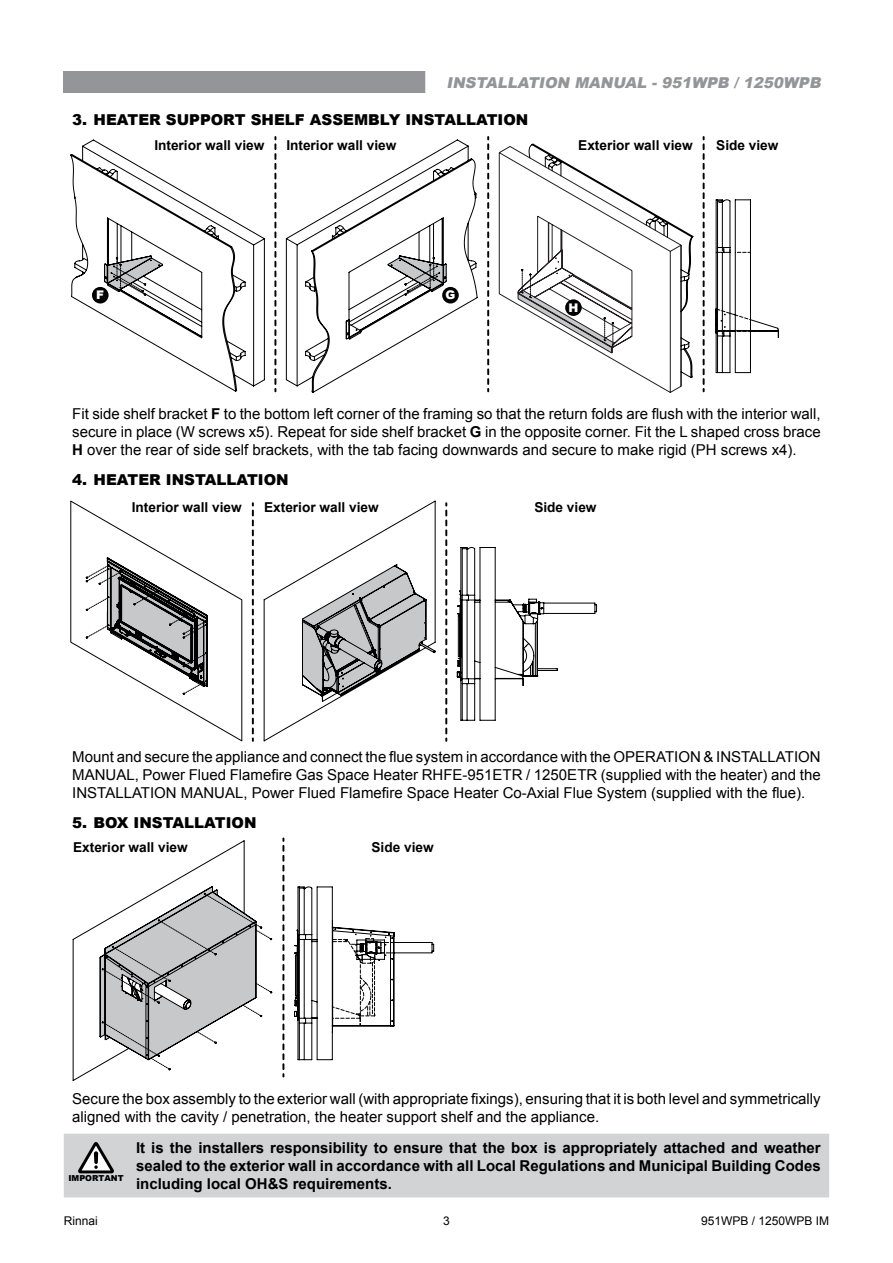
<style>
.page{position:relative;width:893px;height:1263px;background:#fff}
.page>*{position:absolute;margin:0;border:0;box-sizing:border-box;transform-origin:0 0}
.t1{font:15px/18px "Arial";color:#000;text-align:justify}
.t2{font:700 15px/18px "Arial";color:#000;text-align:justify}
.t3{font:900 15px "Arial";color:#000}
.t4{font:italic 900 15px "Arial";color:#939598}
.t5{font:700 13.65px "Arial";color:#000}
.t6{font:12px "Arial";color:#000}
.t7{font:900 11.85px "Arial";color:#fff}
.t8{font:900 8.25px "Arial";color:#000}
.s1{font-weight:700}
</style>
<div class="page">
<div style="left:64px;top:1134px;width:765px;height:63px;background:#d1d3d4"></div>
<svg style="left:78px;top:1142px;width:36px;height:31px"></svg>
<svg style="left:94px;top:1151px;width:4px;height:13px"></svg>
<svg style="left:498px;top:146px;width:183px;height:247px"></svg>
<svg style="left:715px;top:199px;width:64px;height:174px"></svg>
<svg style="left:703px;top:137px;width:2px;height:254px"></svg>
<svg style="left:274px;top:137px;width:2px;height:254px"></svg>
<svg style="left:487px;top:137px;width:2px;height:254px"></svg>
<svg style="left:518px;top:143px;width:176px;height:244px"></svg>
<svg style="left:285px;top:139px;width:193px;height:254px"></svg>
<svg style="left:70px;top:139px;width:195px;height:253px"></svg>
<svg style="left:456px;top:547px;width:141px;height:174px"></svg>
<svg style="left:263px;top:500px;width:173px;height:242px"></svg>
<svg style="left:70px;top:500px;width:173px;height:242px"></svg>
<svg style="left:252px;top:503px;width:2px;height:238px"></svg>
<svg style="left:445px;top:503px;width:2px;height:238px"></svg>
<svg style="left:282px;top:838px;width:2px;height:238px"></svg>
<svg style="left:72px;top:840px;width:201px;height:241px"></svg>
<svg style="left:294px;top:886px;width:140px;height:174px"></svg>
<div style="left:64px;top:71px;width:765px;height:21px;background:#939598"></div>
<div style="left:425px;top:64px;width:417px;height:36px;background:#fff"></div>
<p class="t4" style="left:446px;top:72px;width:379px">INSTALLATION MANUAL - 951WPB / 1250WPB</p>
<p class="t3" style="left:72px;top:108px;width:458px">3. HEATER SUPPORT SHELF ASSEMBLY INSTALLATION</p>
<p class="t5" style="left:154px;top:136px;width:112px">Interior wall view</p>
<p class="t5" style="left:286px;top:136px;width:112px">Interior wall view</p>
<p class="t5" style="left:578px;top:136px;width:116px">Exterior wall view</p>
<p class="t5" style="left:716px;top:136px;width:64px">Side view</p>
<p class="t7" style="left:96px;top:286px;width:9px">F</p>
<p class="t7" style="left:445px;top:286px;width:11px">G</p>
<p class="t7" style="left:568px;top:299px;width:11px">H</p>
<p class="t1" style="left:72px;top:405px;width:750px">Fit side shelf bracket <span class="s1">F</span> to the bottom left corner of the framing so that the return folds are flush with the interior wall, secure in place (W screws x5). Repeat for side shelf bracket <span class="s1">G</span> in the opposite corner. Fit the L shaped cross brace <span class="s1">H</span> over the rear of side self brackets, with the tab facing downwards and secure to make rigid (PH screws x4).</p>
<p class="t3" style="left:72px;top:469px;width:218px">4. HEATER INSTALLATION</p>
<p class="t5" style="left:132px;top:498px;width:112px">Interior wall view</p>
<p class="t5" style="left:264px;top:498px;width:116px">Exterior wall view</p>
<p class="t5" style="left:534px;top:498px;width:64px">Side view</p>
<p class="t1" style="left:72px;top:747px;width:750px">Mount and secure the appliance and connect the flue system in accordance with the OPERATION &amp; INSTALLATION MANUAL, Power Flued Flamefire Gas Space Heater RHFE-951ETR / 1250ETR (supplied with the heater) and the INSTALLATION MANUAL, Power Flued Flamefire Space Heater Co-Axial Flue System (supplied with the flue).</p>
<p class="t3" style="left:72px;top:811px;width:186px">5. BOX INSTALLATION</p>
<p class="t5" style="left:73px;top:838px;width:116px">Exterior wall view</p>
<p class="t5" style="left:371px;top:838px;width:64px">Side view</p>
<p class="t1" style="left:72px;top:1090px;width:750px">Secure the box assembly to the exterior wall (with appropriate fixings), ensuring that it is both level and symmetrically aligned with the cavity / penetration, the heater support shelf and the appliance.</p>
<p class="t8" style="left:68px;top:1172px;width:57px">IMPORTANT</p>
<p class="t2" style="left:136px;top:1139px;width:686px">It is the installers responsibility to ensure that the box is appropriately attached and weather sealed to the exterior wall in accordance with all Local Regulations and Municipal Building Codes including local OH&amp;S requirements.</p>
<p class="t6" style="left:64px;top:1213px;width:36px">Rinnai</p>
<p class="t6" style="left:443px;top:1213px;width:8px">3</p>
<p class="t6" style="left:701px;top:1213px;width:130px">951WPB / 1250WPB IM</p>
</div>
